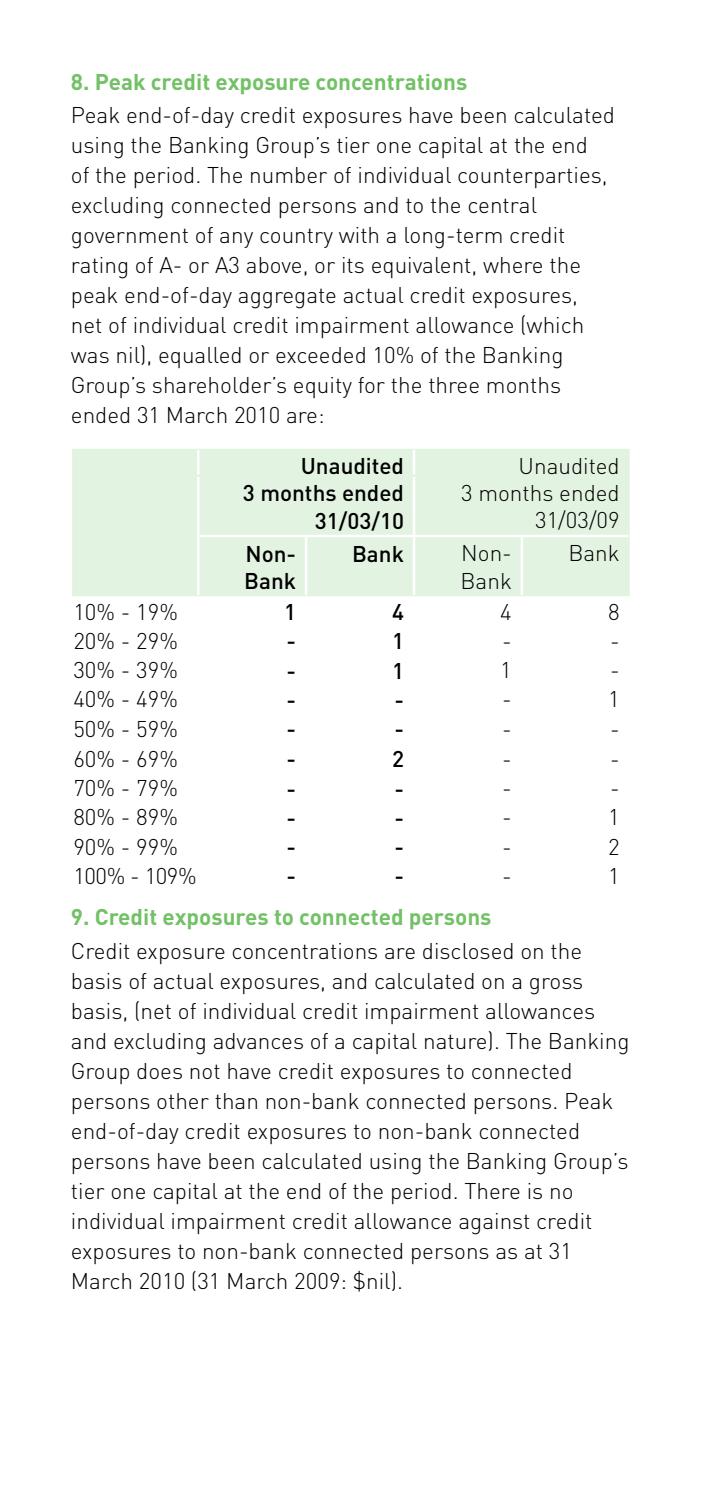
<style>
.page{position:relative;width:709px;height:1489px;background:#fff}
.page>*{position:absolute;margin:0;border:0;box-sizing:border-box;transform-origin:0 0}
.t1{font:300 22.5px/30px "DIN";color:#000}
.t2{font:700 22.5px "DIN";color:#73c167}
.t3{font:500 22.5px/27.5px "DIN";color:#000;text-align:right}
</style>
<div class="page">
<div style="left:72px;top:449px;width:557px;height:147px;background:#e3f3e1"></div>
<hr style="left:197px;top:450px;width:2px;height:24px;background:#fff">
<hr style="left:413px;top:450px;width:2px;height:24px;background:#fff">
<hr style="left:197px;top:477px;width:2px;height:57px;background:#fff">
<hr style="left:413px;top:477px;width:2px;height:57px;background:#fff">
<hr style="left:197px;top:534px;width:109px;height:3px;background:#fff">
<hr style="left:197px;top:537px;width:2px;height:58px;background:#fff">
<hr style="left:306px;top:534px;width:108px;height:3px;background:#fff">
<hr style="left:305px;top:537px;width:2px;height:58px;background:#fff">
<hr style="left:414px;top:534px;width:108px;height:3px;background:#fff">
<hr style="left:413px;top:537px;width:2px;height:58px;background:#fff">
<hr style="left:522px;top:534px;width:106px;height:3px;background:#fff">
<hr style="left:520px;top:537px;width:3px;height:58px;background:#fff">
<p class="t2" style="left:71px;top:67px;width:398px">8. Peak credit exposure concentrations</p>
<p class="t1" style="left:71px;top:100px;width:545px">Peak end-of-day credit exposures have been calculated using the Banking Group’s tier one capital at the end<br>of the period. The number of individual counterparties, excluding connected persons and to the central government of any country with a long-term credit rating of A- or A3 above, or its equivalent, where the peak end-of-day aggregate actual credit exposures, net of individual credit impairment allowance (which was nil), equalled or exceeded 10% of the Banking Group’s shareholder’s equity for the three months ended 31 March 2010 are:</p>
<p class="t3" style="left:301px;top:452px;width:105px">Unaudited</p>
<p class="t1" style="left:518px;top:450px;width:103px">Unaudited</p>
<p class="t3" style="left:243px;top:478px;width:162px">3 months ended<br>31/03/10</p>
<p class="t1" style="left:461px;top:479px;width:160px;line-height:27.5px;text-align:right">3 months ended<br>31/03/09</p>
<p class="t3" style="left:244px;top:539px;width:53px;text-align:left">Non-<br>Bank</p>
<p class="t3" style="left:352px;top:539px;width:53px">Bank</p>
<p class="t1" style="left:460px;top:539px;width:53px;line-height:27.5px">Non-<br>Bank</p>
<p class="t1" style="left:568px;top:538px;width:53px">Bank</p>
<p class="t1" style="left:73px;top:596px;width:106px">10% - 19%</p>
<p class="t3" style="left:284px;top:597px;width:13px">1</p>
<p class="t3" style="left:392px;top:597px;width:13px">4</p>
<p class="t1" style="left:500px;top:596px;width:13px">4</p>
<p class="t1" style="left:608px;top:596px;width:13px">8</p>
<p class="t1" style="left:73px;top:625px;width:106px">20% - 29%</p>
<p class="t3" style="left:286px;top:626px;width:11px">-</p>
<p class="t3" style="left:392px;top:626px;width:13px">1</p>
<p class="t1" style="left:502px;top:625px;width:11px">-</p>
<p class="t1" style="left:610px;top:625px;width:11px">-</p>
<p class="t1" style="left:73px;top:654px;width:106px">30% - 39%</p>
<p class="t3" style="left:286px;top:656px;width:11px">-</p>
<p class="t3" style="left:392px;top:656px;width:13px">1</p>
<p class="t1" style="left:500px;top:654px;width:13px">1</p>
<p class="t1" style="left:610px;top:654px;width:11px">-</p>
<p class="t1" style="left:73px;top:684px;width:106px">40% - 49%</p>
<p class="t3" style="left:286px;top:685px;width:11px">-</p>
<p class="t3" style="left:394px;top:685px;width:11px">-</p>
<p class="t1" style="left:502px;top:684px;width:11px">-</p>
<p class="t1" style="left:608px;top:684px;width:13px">1</p>
<p class="t1" style="left:73px;top:713px;width:106px">50% - 59%</p>
<p class="t3" style="left:286px;top:714px;width:11px">-</p>
<p class="t3" style="left:394px;top:714px;width:11px">-</p>
<p class="t1" style="left:502px;top:713px;width:11px">-</p>
<p class="t1" style="left:610px;top:713px;width:11px">-</p>
<p class="t1" style="left:73px;top:743px;width:106px">60% - 69%</p>
<p class="t3" style="left:286px;top:744px;width:11px">-</p>
<p class="t3" style="left:392px;top:744px;width:13px">2</p>
<p class="t1" style="left:502px;top:743px;width:11px">-</p>
<p class="t1" style="left:610px;top:743px;width:11px">-</p>
<p class="t1" style="left:73px;top:772px;width:106px">70% - 79%</p>
<p class="t3" style="left:286px;top:774px;width:11px">-</p>
<p class="t3" style="left:394px;top:774px;width:11px">-</p>
<p class="t1" style="left:502px;top:772px;width:11px">-</p>
<p class="t1" style="left:610px;top:772px;width:11px">-</p>
<p class="t1" style="left:73px;top:802px;width:106px">80% - 89%</p>
<p class="t3" style="left:286px;top:803px;width:11px">-</p>
<p class="t3" style="left:394px;top:803px;width:11px">-</p>
<p class="t1" style="left:502px;top:802px;width:11px">-</p>
<p class="t1" style="left:608px;top:802px;width:13px">1</p>
<p class="t1" style="left:73px;top:831px;width:106px">90% - 99%</p>
<p class="t3" style="left:286px;top:832px;width:11px">-</p>
<p class="t3" style="left:394px;top:832px;width:11px">-</p>
<p class="t1" style="left:502px;top:831px;width:11px">-</p>
<p class="t1" style="left:608px;top:831px;width:13px">2</p>
<p class="t1" style="left:73px;top:860px;width:125px">100% - 109%</p>
<p class="t3" style="left:286px;top:861px;width:11px">-</p>
<p class="t3" style="left:394px;top:861px;width:11px">-</p>
<p class="t1" style="left:502px;top:860px;width:11px">-</p>
<p class="t1" style="left:608px;top:860px;width:13px">1</p>
<p class="t2" style="left:71px;top:902px;width:422px">9. Credit exposures to connected persons</p>
<p class="t1" style="left:71px;top:935px;width:560px">Credit exposure concentrations are disclosed on the basis of actual exposures, and calculated on a gross basis, (net of individual credit impairment allowances and excluding advances of a capital nature). The Banking Group does not have credit exposures to connected persons other than non-bank connected persons. Peak end-of-day credit exposures to non-bank connected persons have been calculated using the Banking Group’s tier one capital at the end of the period. There is no individual impairment credit allowance against credit exposures to non-bank connected persons as at 31<br>March 2010 (31 March 2009: $nil).</p>
</div>
